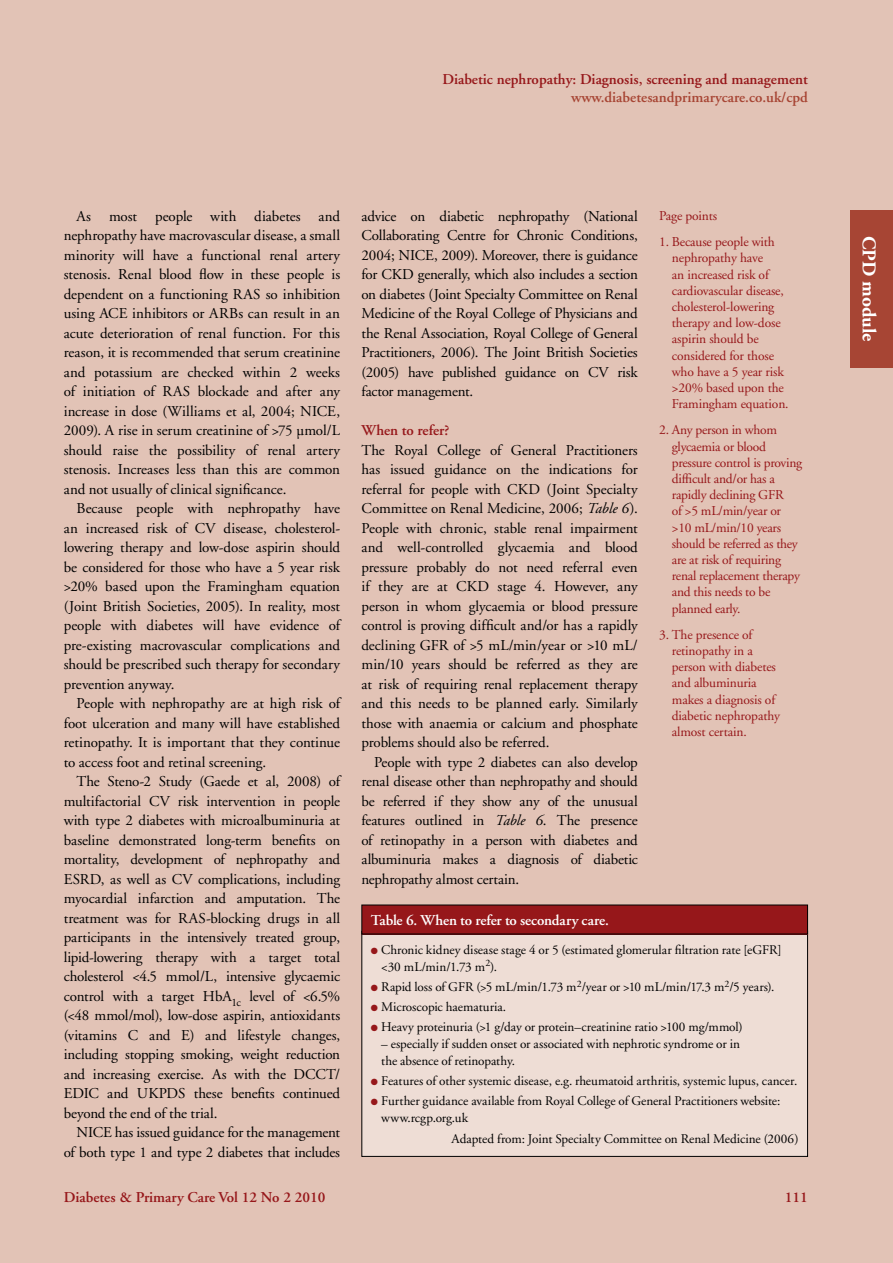
<style>
.page{position:relative;width:893px;height:1263px;background:#e2c3b6}
.page>*{position:absolute;margin:0;border:0;box-sizing:border-box;transform-origin:0 0}
.t1{font:700 19.5px "Adobe Garamond";letter-spacing:-.01em;color:#fff}
.t2{font:15px/19.5px "Adobe Garamond";letter-spacing:-.01em;color:#000;text-align:justify}
.t3{font:600 15px "Adobe Garamond";color:#96171a}
.t4{font:600 15px "Adobe Garamond";color:#a74534}
.t5{font:600 15px "Adobe Garamond";letter-spacing:-.015em;color:#fff}
.t6{font:13.5px/16.2px "Adobe Garamond";letter-spacing:-.01em;color:#96171a}
.t7{font:13.2px/16.8px "Adobe Garamond";letter-spacing:-.005em;color:#000}
.s1{font-style:italic}
.s2{color:#96171a}
</style>
<div class="page">
<div style="left:850px;top:210px;width:43px;height:157px;background:#a74534"></div>
<div style="left:362px;top:931px;width:445px;height:225px;background:#eeddd5"></div>
<div style="left:362px;top:905px;width:445px;height:29px;background:#96171a"></div>
<p class="t3" style="left:442px;top:71px;width:367px">Diabetic nephropathy: Diagnosis, screening and management</p>
<p class="t4" style="left:571px;top:89px;width:238px">www.diabetesandprimarycare.co.uk/cpd</p>
<p class="t2" style="left:64px;top:207px;width:278px;text-indent:13px">As most people with diabetes and nephropathy have macrovascular disease, a small minority will have a functional renal artery stenosis. Renal blood flow in these people is dependent on a functioning RAS so inhibition using ACE inhibitors or ARBs can result in an acute deterioration of renal function. For this reason, it is recommended that serum creatinine and potassium are checked within 2 weeks of initiation of RAS blockade and after any increase in dose (Williams et al, 2004; NICE, 2009). A rise in serum creatinine of &gt;75 µmol/L should raise the possibility of renal artery stenosis. Increases less than this are common and not usually of clinical significance.</p>
<p class="t2" style="left:64px;top:499px;width:278px;text-indent:13px">Because people with nephropathy have an increased risk of CV disease, cholesterol&shy;lowering therapy and low-dose aspirin should be considered for those who have a 5 year risk &gt;20% based upon the Framingham equation (Joint British Societies, 2005). In reality, most people with diabetes will have evidence of pre-existing macrovascular complications and should be prescribed such therapy for secondary prevention anyway.</p>
<p class="t2" style="left:64px;top:694px;width:278px;text-indent:13px">People with nephropathy are at high risk of foot ulceration and many will have established retinopathy. It is important that they continue to access foot and retinal screening.</p>
<p class="t2" style="left:64px;top:772px;width:278px;text-indent:13px">The Steno-2 Study (Gaede et al, 2008) of multifactorial CV risk intervention in people with type 2 diabetes with microalbuminuria at baseline demonstrated long-term benefits on mortality, development of nephropathy and ESRD, as well as CV complications, including myocardial infarction and amputation. The treatment was for RAS-blocking drugs in all participants in the intensively treated group, lipid-lowering therapy with a target total cholesterol &lt;4.5 mmol/L, intensive glycaemic control with a target HbA<sub>1c</sub> level of &lt;6.5% (&lt;48 mmol/mol), low-dose aspirin, antioxidants (vitamins C and E) and lifestyle changes, including stopping smoking, weight reduction and increasing exercise. As with the DCCT/ EDIC and UKPDS these benefits continued beyond the end of the trial.</p>
<p class="t2" style="left:64px;top:1123px;width:278px;text-align:right">NICE has issued guidance for the management of both type 1 and type 2 diabetes that includes</p>
<p class="t2" style="left:361px;top:207px;width:278px">advice on diabetic nephropathy (National Collaborating Centre for Chronic Conditions, 2004; NICE, 2009). Moreover, there is guidance for CKD generally, which also includes a section on diabetes (Joint Specialty Committee on Renal Medicine of the Royal College of Physicians and the Renal Association, Royal College of General Practitioners, 2006). The Joint British Societies (2005) have published guidance on CV risk factor management.</p>
<p class="t3" style="left:361px;top:422px;width:89px">When to refer?</p>
<p class="t2" style="left:361px;top:441px;width:278px">The Royal College of General Practitioners has issued guidance on the indications for referral for people with CKD (Joint Specialty Committee on Renal Medicine, 2006; <span class="s1">Table 6</span>).<br>People with chronic, stable renal impairment and well-controlled glycaemia and blood pressure probably do not need referral even if they are at CKD stage 4. However, any person in whom glycaemia or blood pressure control is proving difficult and/or has a rapidly declining GFR of &gt;5 mL/min/year or &gt;10 mL/ min/10 years should be referred as they are at risk of requiring renal replacement therapy and this needs to be planned early. Similarly those with anaemia or calcium and phosphate problems should also be referred.</p>
<p class="t2" style="left:361px;top:753px;width:278px;text-indent:13px">People with type 2 diabetes can also develop renal disease other than nephropathy and should be referred if they show any of the unusual features outlined in <span class="s1">Table 6</span>. The presence of retinopathy in a person with diabetes and albuminuria makes a diagnosis of diabetic nephropathy almost certain.</p>
<p class="t5" style="left:371px;top:912px;width:240px">Table 6. When to refer to secondary care.</p>
<p class="t6" style="left:659px;top:208px;width:60px">Page points</p>
<p class="t6" style="left:672px;top:234px;width:118px;text-indent:-13px">1. Because people with nephropathy have<br>an increased risk of cardiovascular disease, cholesterol-lowering therapy and low-dose aspirin should be considered for those who have a 5 year risk &gt;20% based upon the<br>Framingham equation.</p>
<p class="t6" style="left:672px;top:422px;width:132px;text-indent:-13px">2. Any person in whom glycaemia or blood pressure control is proving difficult and/or has a rapidly declining GFR<br>of &gt;5 mL/min/year or &gt;10 mL/min/10 years should be referred as they are at risk of requiring renal replacement therapy and this needs to be planned early.</p>
<p class="t6" style="left:672px;top:627px;width:110px;text-indent:-13px">3. The presence of retinopathy in a person with diabetes and albuminuria makes a diagnosis of diabetic nephropathy almost certain.</p>
<p class="t7" style="left:381px;top:942px;width:402px;text-indent:-10px"><span class="s2">●</span> Chronic kidney disease stage 4 or 5 (estimated glomerular filtration rate [eGFR] &lt;30 mL/min/1.73 m<sup>2</sup>).</p>
<p class="t7" style="left:371px;top:979px;width:405px"><span class="s2">●</span> Rapid loss of GFR (&gt;5 mL/min/1.73 m<sup>2</sup>/year or &gt;10 mL/min/17.3 m<sup>2</sup>/5 years).</p>
<p class="t7" style="left:371px;top:999px;width:137px"><span class="s2">●</span> Microscopic haematuria.</p>
<p class="t7" style="left:371px;top:1019px;width:373px"><span class="s2">●</span> Heavy proteinuria (&gt;1 g/day or protein–creatinine ratio &gt;100 mg/mmol)</p>
<p class="t7" style="left:381px;top:1036px;width:360px">– especially if sudden onset or associated with nephrotic syndrome or in the absence of retinopathy.</p>
<p class="t7" style="left:371px;top:1073px;width:428px"><span class="s2">●</span> Features of other systemic disease, e.g. rheumatoid arthritis, systemic lupus, cancer.</p>
<p class="t7" style="left:381px;top:1093px;width:401px;text-indent:-10px"><span class="s2">●</span> Further guidance available from Royal College of General Practitioners website: www.rcgp.org.uk</p>
<p class="t7" style="left:451px;top:1131px;width:349px">Adapted from: Joint Specialty Committee on Renal Medicine (2006)</p>
<p class="t3" style="left:64px;top:1189px;width:263px">Diabetes &amp; Primary Care Vol 12 No 2 2010</p>
<p class="t3" style="left:785px;top:1189px;width:24px">111</p>
<h1 class="t1" style="left:880px;top:236px;width:107px;rotate:90deg">CPD module</h1>
</div>
